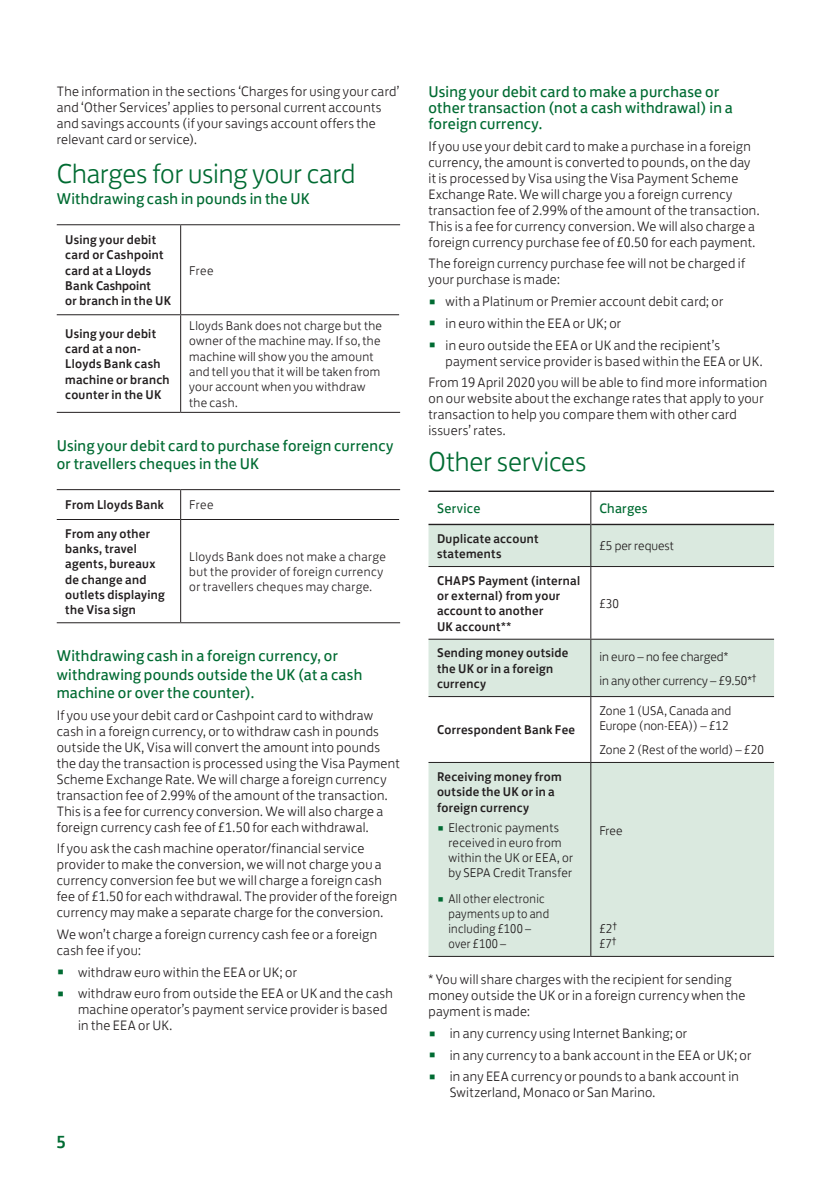
<style>
.page{position:relative;width:840px;height:1191px;background:#fff}
.page>*{position:absolute;margin:0;border:0;box-sizing:border-box;transform-origin:0 0}
.Body_Copy__Single_Co{font:300 28px "Lloyds Bank Jack";letter-spacing:-.005em;color:#006b32}
.X_Heading_14{font:300 28px "Lloyds Bank Jack";letter-spacing:-.005em;color:#006b32}
.t1{font:500 18px "Lloyds Bank Jack";color:#006b32}
.Tier_3_NumberedList{font:16px/18.2px "Lloyds Bank Jack";letter-spacing:.015em;color:#006b32}
.Tier_3_NumberedList-2{font:300 14px/16px "Lloyds Bank Jack";letter-spacing:.02em;color:#231f20}
.Table_Headline{font:14px "Lloyds Bank Jack";letter-spacing:.02em;color:#006b32}
.Table_Light_Content{font:500 13px/15.2px "Lloyds Bank Jack";letter-spacing:.02em;color:#231f20}
.Table_Light_Content-2{font:300 13px/15.2px "Lloyds Bank Jack";letter-spacing:.02em;color:#231f20}
.Table_Light_Content-3{font:300 13px/15.2px "Lloyds Bank Jack";color:#231f20}
.Table_Light_Content-4{font:300 13px/14.8px "Lloyds Bank Jack";letter-spacing:.02em;color:#231f20;scale:.95 1}
.s1{font-size:21.6px;color:#006b32}
.s2{font-size:20px;color:#006b32}
</style>
<div class="page">
<svg style="left:57px;top:225px;width:342px;height:187px"></svg>
<hr style="left:57px;top:224px;width:123px;height:1px;background:#231f20">
<hr style="left:180px;top:224px;width:220px;height:1px;background:#231f20">
<hr style="left:57px;top:314px;width:123px;height:1px;background:#231f20">
<hr style="left:180px;top:314px;width:219px;height:1px;background:#231f20">
<hr style="left:57px;top:412px;width:123px;height:1px;background:#231f20">
<hr style="left:180px;top:412px;width:220px;height:1px;background:#231f20">
<hr style="left:180px;top:225px;width:1px;height:89px;background:#231f20">
<hr style="left:180px;top:315px;width:1px;height:97px;background:#231f20">
<hr style="left:180px;top:489px;width:220px;height:1px;background:#231f20">
<hr style="left:180px;top:622px;width:220px;height:1px;background:#231f20">
<svg style="left:57px;top:489px;width:342px;height:134px"></svg>
<hr style="left:180px;top:520px;width:1px;height:102px;background:#231f20">
<svg style="left:428px;top:492px;width:345px;height:32px"></svg>
<svg style="left:428px;top:525px;width:345px;height:431px;fill:#dae9df"></svg>
<hr style="left:428px;top:490px;width:162px;height:2px;background:#231f20">
<hr style="left:590px;top:490px;width:183px;height:2px;background:#231f20">
<hr style="left:428px;top:524px;width:162px;height:1px;background:#231f20">
<hr style="left:591px;top:524px;width:182px;height:1px;background:#231f20">
<hr style="left:428px;top:566px;width:162px;height:1px;background:#231f20">
<hr style="left:590px;top:566px;width:183px;height:1px;background:#231f20">
<hr style="left:428px;top:638px;width:162px;height:1px;background:#231f20">
<hr style="left:590px;top:638px;width:183px;height:1px;background:#231f20">
<hr style="left:428px;top:696px;width:162px;height:1px;background:#231f20">
<hr style="left:590px;top:696px;width:183px;height:1px;background:#231f20">
<hr style="left:428px;top:762px;width:162px;height:1px;background:#231f20">
<hr style="left:590px;top:762px;width:183px;height:1px;background:#231f20">
<hr style="left:428px;top:956px;width:162px;height:1px;background:#231f20">
<hr style="left:590px;top:956px;width:183px;height:1px;background:#231f20">
<hr style="left:590px;top:492px;width:1px;height:32px;background:#231f20">
<hr style="left:590px;top:524px;width:1px;height:42px;background:#231f20">
<hr style="left:590px;top:567px;width:1px;height:71px;background:#231f20">
<hr style="left:590px;top:639px;width:1px;height:57px;background:#231f20">
<hr style="left:590px;top:697px;width:1px;height:65px;background:#231f20">
<hr style="left:590px;top:763px;width:1px;height:193px;background:#231f20">
<p class="Tier_3_NumberedList-2" style="left:57px;top:81px;width:344px">The information in the sections ‘Charges for using your card’ and ‘Other Services’ applies to personal current accounts and savings accounts (if your savings account offers the relevant card or service).</p>
<p class="Body_Copy__Single_Co" style="left:57px;top:151px;width:300px">Charges for using your card</p>
<p class="Tier_3_NumberedList" style="left:57px;top:188px;width:254px">Withdrawing cash in pounds in the UK</p>
<p class="Table_Light_Content" style="left:65px;top:231px;width:107px">Using your debit card or Cashpoint card at a Lloyds<br>Bank Cashpoint<br>or branch in the UK</p>
<p class="Table_Light_Content-2" style="left:189px;top:261px;width:26px">Free</p>
<p class="Table_Light_Content" style="left:65px;top:325px;width:106px">Using your debit card at a non-<br>Lloyds Bank cash machine or branch counter in the UK</p>
<p class="Table_Light_Content-2" style="left:189px;top:317px;width:194px">Lloyds Bank does not charge but the owner of the machine may. If so, the machine will show you the amount and tell you that it will be taken from your account when you withdraw the cash.</p>
<p class="Tier_3_NumberedList" style="left:57px;top:435px;width:338px">Using your debit card to purchase foreign currency or travellers cheques in the UK</p>
<p class="Table_Light_Content" style="left:65px;top:496px;width:100px">From Lloyds Bank</p>
<p class="Table_Light_Content-2" style="left:189px;top:496px;width:26px">Free</p>
<p class="Table_Light_Content" style="left:65px;top:525px;width:101px">From any other banks, travel agents, bureaux de change and outlets displaying the Visa sign</p>
<p class="Table_Light_Content-2" style="left:189px;top:547px;width:198px">Lloyds Bank does not make a charge but the provider of foreign currency or travellers cheques may charge.</p>
<p class="Tier_3_NumberedList" style="left:57px;top:645px;width:307px">Withdrawing cash in a foreign currency, or withdrawing pounds outside the UK (at a cash machine or over the counter).</p>
<p class="Tier_3_NumberedList-2" style="left:57px;top:705px;width:344px">If you use your debit card or Cashpoint card to withdraw cash in a foreign currency, or to withdraw cash in pounds outside the UK, Visa will convert the amount into pounds the day the transaction is processed using the Visa Payment Scheme Exchange Rate. We will charge a foreign currency transaction fee of 2.99% of the amount of the transaction.<br>This is a fee for currency conversion. We will also charge a foreign currency cash fee of £1.50 for each withdrawal.</p>
<p class="Tier_3_NumberedList-2" style="left:57px;top:839px;width:342px">If you ask the cash machine operator/financial service provider to make the conversion, we will not charge you a currency conversion fee but we will charge a foreign cash fee of £1.50 for each withdrawal. The provider of the foreign currency may make a separate charge for the conversion.</p>
<p class="Tier_3_NumberedList-2" style="left:57px;top:925px;width:322px">We won’t charge a foreign currency cash fee or a foreign cash fee if you:</p>
<p class="Tier_3_NumberedList-2" style="left:57px;top:962px;width:241px"><span class="s1">•</span> withdraw euro within the EEA or UK; or</p>
<p class="Tier_3_NumberedList-2" style="left:78px;top:984px;width:316px;text-indent:-21px"><span class="s1">•</span> withdraw euro from outside the EEA or UK and the cash machine operator’s payment service provider is based in the EEA or UK.</p>
<p class="t1" style="left:57px;top:1127px;width:10px">5</p>
<p class="Tier_3_NumberedList" style="left:428px;top:82px;width:305px;line-height:16px">Using your debit card to make a purchase or other transaction (not a cash withdrawal) in a foreign currency.</p>
<p class="Tier_3_NumberedList-2" style="left:428px;top:137px;width:332px">If you use your debit card to make a purchase in a foreign currency, the amount is converted to pounds, on the day it is processed by Visa using the Visa Payment Scheme Exchange Rate. We will charge you a foreign currency transaction fee of 2.99% of the amount of the transaction.<br>This is a fee for currency conversion. We will also charge a foreign currency purchase fee of £0.50 for each payment.</p>
<p class="Tier_3_NumberedList-2" style="left:428px;top:254px;width:318px">The foreign currency purchase fee will not be charged if your purchase is made:</p>
<p class="Tier_3_NumberedList-2" style="left:428px;top:292px;width:296px"><span class="s1">•</span> with a Platinum or Premier account debit card; or</p>
<p class="Tier_3_NumberedList-2" style="left:428px;top:314px;width:194px"><span class="s1">•</span> in euro within the EEA or UK; or</p>
<p class="Tier_3_NumberedList-2" style="left:445px;top:335px;width:318px;text-indent:-17px"><span class="s1">•</span> in euro outside the EEA or UK and the recipient’s payment service provider is based within the EEA or UK.</p>
<p class="Tier_3_NumberedList-2" style="left:428px;top:373px;width:340px">From 19 April 2020 you will be able to find more information on our website about the exchange rates that apply to your transaction to help you compare them with other card issuers’ rates.</p>
<p class="X_Heading_14" style="left:428px;top:439px;width:159px">Other services</p>
<p class="Table_Headline" style="left:437px;top:497px;width:45px">Service</p>
<p class="Table_Headline" style="left:599px;top:497px;width:50px">Charges</p>
<p class="Table_Light_Content" style="left:437px;top:530px;width:103px">Duplicate account statements</p>
<p class="Table_Light_Content-3" style="left:599px;top:537px;width:76px">£5 per request</p>
<p class="Table_Light_Content" style="left:437px;top:572px;width:144px">CHAPS Payment (internal or external) from your account to another<br>UK account**</p>
<p class="Table_Light_Content-2" style="left:599px;top:594px;width:21px">£30</p>
<p class="Table_Light_Content" style="left:437px;top:644px;width:133px">Sending money outside the UK or in a foreign currency</p>
<p class="Table_Light_Content-3" style="left:599px;top:647px;width:130px">in euro – no fee charged*</p>
<p class="Table_Light_Content-3" style="left:599px;top:671px;width:159px">in any other currency – £9.50*<sup>†</sup></p>
<p class="Table_Light_Content" style="left:437px;top:721px;width:140px">Correspondent Bank Fee</p>
<p class="Table_Light_Content-3" style="left:599px;top:701px;width:133px">Zone 1 (USA, Canada and<br>Europe (non-EEA)) – £12</p>
<p class="Table_Light_Content-3" style="left:599px;top:740px;width:166px">Zone 2 (Rest of the world) – £20</p>
<p class="Table_Light_Content" style="left:437px;top:768px;width:126px">Receiving money from outside the UK or in a foreign currency</p>
<p class="Table_Light_Content-2" style="left:448px;top:819px;width:126px;text-indent:-11px"><span class="s2">•</span> Electronic payments received in euro from within the UK or EEA, or by SEPA Credit Transfer</p>
<p class="Table_Light_Content-4" style="left:448px;top:890px;width:108px;text-indent:-11px"><span class="s2">•</span> All other electronic payments up to and including £100 – over £100 –</p>
<p class="Table_Light_Content-2" style="left:599px;top:822px;width:25px">Free</p>
<p class="Table_Light_Content-2" style="left:599px;top:919px;width:19px">£2<sup>† </sup>£7<sup>†</sup></p>
<p class="Tier_3_NumberedList-2" style="left:428px;top:970px;width:318px">* You will share charges with the recipient for sending money outside the UK or in a foreign currency when the payment is made:</p>
<p class="Tier_3_NumberedList-2" style="left:428px;top:1023px;width:260px"><span class="s1">•</span> in any currency using Internet Banking; or</p>
<p class="Tier_3_NumberedList-2" style="left:428px;top:1045px;width:324px"><span class="s1">•</span> in any currency to a bank account in the EEA or UK; or</p>
<p class="Tier_3_NumberedList-2" style="left:449px;top:1067px;width:290px;text-indent:-21px"><span class="s1">•</span> in any EEA currency or pounds to a bank account in<br>Switzerland, Monaco or San Marino.</p>
</div>
